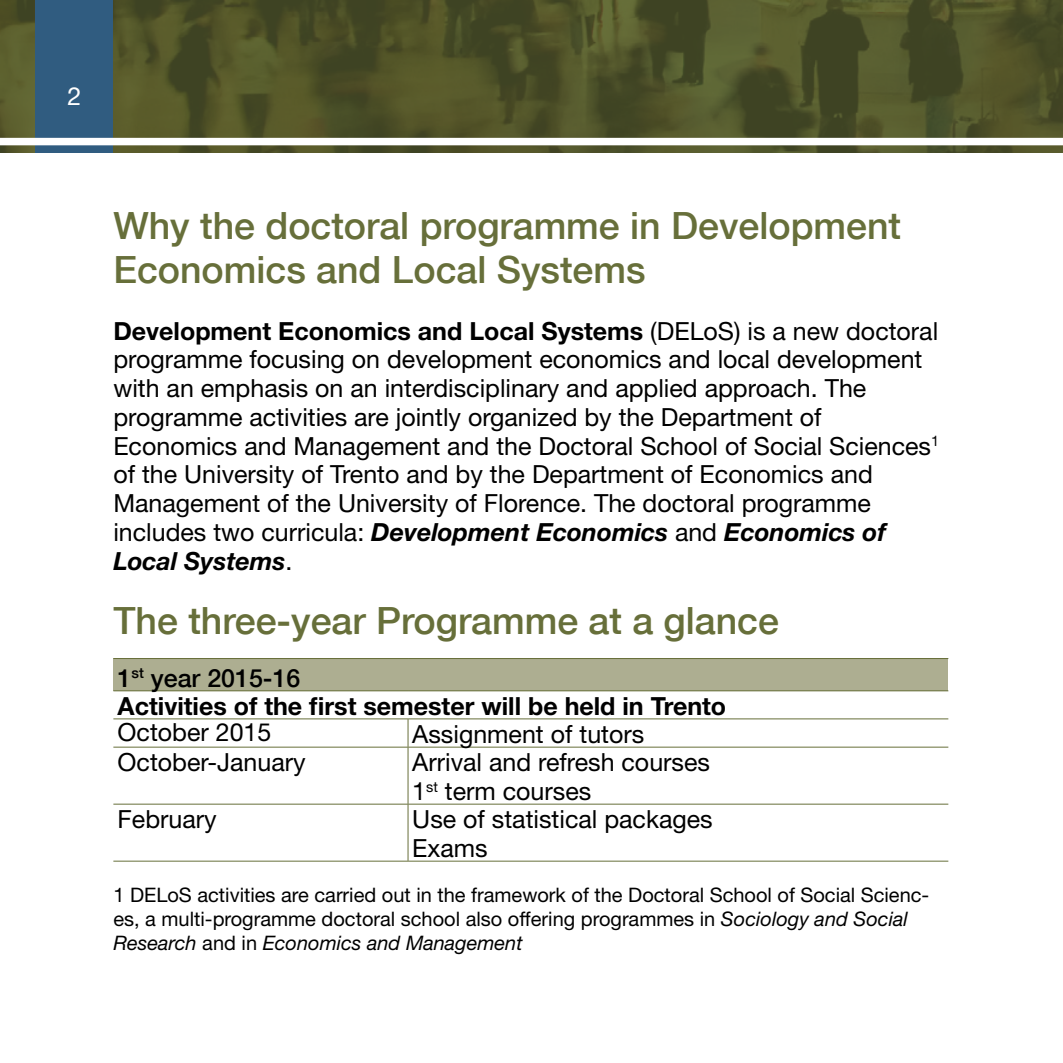
<style>
.page{position:relative;width:1063px;height:1063px;background:#fff}
.page>*{position:absolute;margin:0;border:0;box-sizing:border-box;transform-origin:0 0}
.titoletti{font:500 37.5px/43px "Helvetica Neue";color:#676f3a}
.titoletti-2{font:25px/28.8px "Helvetica Neue";color:#000}
.t1{font:700 25px "Helvetica Neue";color:#000}
.t2{font:500 25px "Helvetica Neue";color:#000}
.t3{font:25px "Helvetica Neue";color:#fff}
.t4{font:20px/24px "Helvetica Neue";color:#000}
.s1{font-weight:700}
.s2{font-weight:700;font-style:italic}
.s3{font-style:italic}
</style>
<div class="page">
<img style="left:0;top:0;width:1063px;height:152px">
<div style="left:35px;top:0;width:78px;height:152px;background:#305c80"></div>
<div style="left:0;top:138px;width:1063px;height:7px;background:#fff"></div>
<div style="left:113px;top:659px;width:835px;height:32px;background:#adae91"></div>
<hr style="left:113px;top:658px;width:295px;height:1px;background:#676f3a">
<hr style="left:408px;top:658px;width:540px;height:1px;background:#676f3a">
<hr style="left:113px;top:690px;width:295px;height:1px;background:#676f3a">
<hr style="left:408px;top:690px;width:540px;height:1px;background:#676f3a">
<hr style="left:113px;top:718px;width:295px;height:1px;background:#676f3a">
<hr style="left:408px;top:718px;width:540px;height:1px;background:#676f3a">
<svg style="left:408px;top:719px;width:1px;height:28px"></svg>
<hr style="left:113px;top:747px;width:295px;height:1px;background:#676f3a">
<hr style="left:408px;top:747px;width:540px;height:1px;background:#676f3a">
<hr style="left:408px;top:747px;width:1px;height:57px;background:#676f3a">
<hr style="left:113px;top:804px;width:295px;height:1px;background:#676f3a">
<hr style="left:408px;top:804px;width:540px;height:1px;background:#676f3a">
<hr style="left:408px;top:804px;width:1px;height:57px;background:#676f3a">
<hr style="left:113px;top:861px;width:295px;height:1px;background:#676f3a">
<hr style="left:408px;top:861px;width:540px;height:1px;background:#676f3a">
<p class="t3" style="left:67px;top:81px;width:15px">2</p>
<p class="titoletti" style="left:113px;top:203px;width:789px">Why the doctoral programme in Development<br>Economics and Local Systems</p>
<p class="titoletti-2" style="left:113px;top:316px;width:827px"><span class="s1">Development Economics and Local Systems</span> (DELoS) is a new doctoral programme focusing on development economics and local development with an emphasis on an interdisciplinary and applied approach. The programme activities are jointly organized by the Department of Economics and Management and the Doctoral School of Social Sciences<sup>1 </sup>of the University of Trento and by the Department of Economics and Management of the University of Florence. The doctoral programme includes two curricula: <span class="s2">Development Economics</span> and <span class="s2">Economics of Local Systems</span>.</p>
<p class="titoletti" style="left:113px;top:598px;width:667px">The three-year Programme at a glance</p>
<p class="t2" style="left:118px;top:658px;width:184px">1<sup>st</sup> year 2015-16</p>
<p class="t1" style="left:118px;top:690px;width:610px">Activities of the first semester will be held in Trento</p>
<p class="titoletti-2" style="left:118px;top:717px;width:155px">October 2015</p>
<p class="titoletti-2" style="left:412px;top:719px;width:233px">Assignment of tutors</p>
<p class="titoletti-2" style="left:118px;top:748px;width:190px">October-January</p>
<p class="titoletti-2" style="left:412px;top:748px;width:299px">Arrival and refresh courses<br>1<sup>st</sup> term courses</p>
<p class="titoletti-2" style="left:118px;top:805px;width:101px">February</p>
<p class="titoletti-2" style="left:412px;top:805px;width:302px">Use of statistical packages<br>Exams</p>
<p class="t4" style="left:113px;top:882px;width:817px">1 DELoS activities are carried out in the framework of the Doctoral School of Social Scienc&shy;es, a multi-programme doctoral school also offering programmes in <span class="s3">Sociology and Social<br>Research</span> and in <span class="s3">Economics and Management</span></p>
</div>
